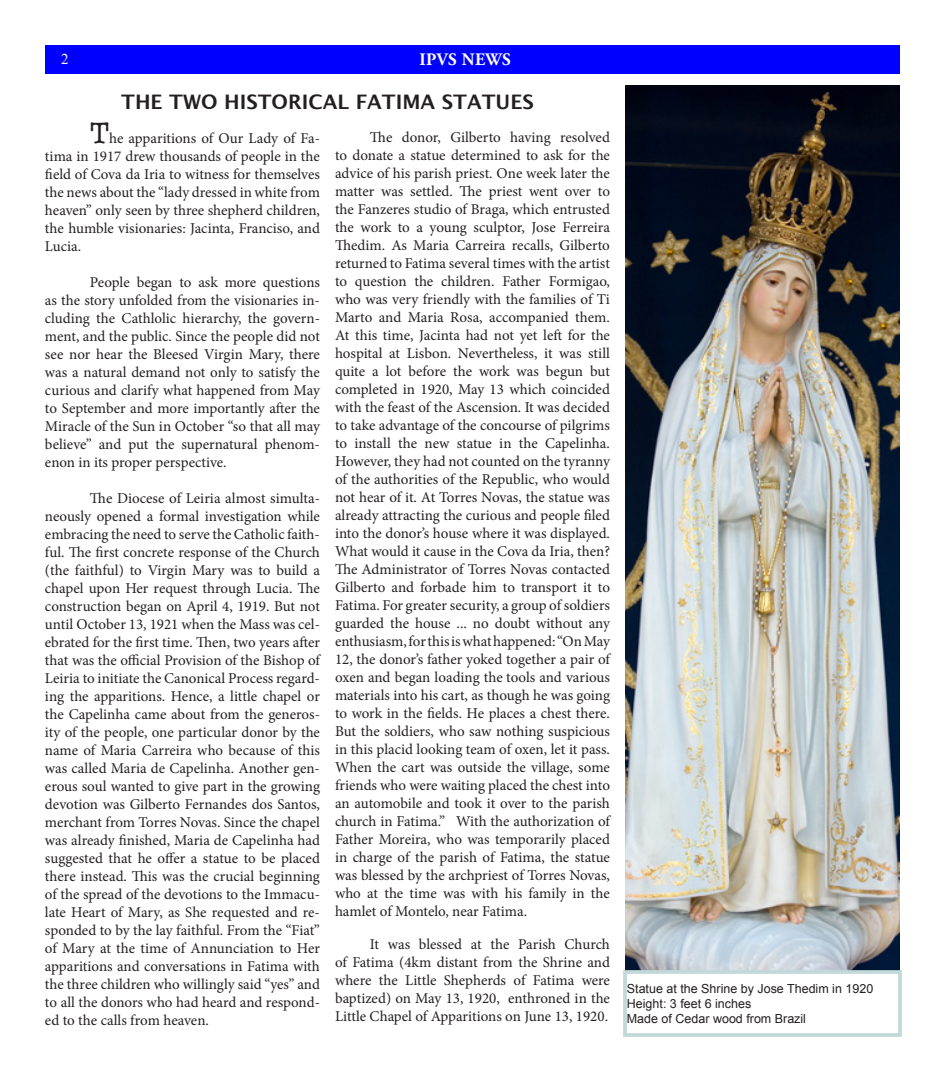
<style>
.page{position:relative;width:945px;height:1080px;background:#fff}
.page>*{position:absolute;margin:0;border:0;box-sizing:border-box;transform-origin:0 0}
.t1{font:700 20px "Lucida Grande";color:#231f20}
.t2{font:700 17.5px "Adobe Garamond Pro";letter-spacing:.025em;color:#fff}
.t3{font:15px/18px "Minion Pro";letter-spacing:-.005em;color:#231f20;text-align:justify}
.t4{font:15px "Times New Roman";color:#fff}
.t5{font:12.5px/15px "Arial";color:#231f20}
.s1{font-family:"American Typewriter";font-size:30px}
</style>
<div class="page">
<div style="left:45px;top:45px;width:855px;height:29px;background:#00f"></div>
<img style="left:625px;top:86px;width:275px;height:884px">
<div style="left:623px;top:970px;width:279px;height:67px;border:4px solid #c1d9d9"></div>
<p class="t4" style="left:61px;top:49px;width:9px">2</p>
<p class="t2" style="left:419px;top:49px;width:93px">IPVS NEWS</p>
<h1 class="t1" style="left:121px;top:86px;width:414px">THE TWO HISTORICAL FATIMA STATUES</h1>
<p class="t3" style="left:335px;top:129px;width:277px;text-indent:35px">The donor, Gilberto having resolved to donate a statue determined to ask for the advice of his parish priest. One week later the matter was settled. The priest went over to the Fanzeres studio of Braga, which entrusted the work to a young sculptor, Jose Ferreira Thedim. As Maria Carreira recalls, Gilberto returned to Fatima several times with the artist to question the children. Father Formigao, who was very friendly with the families of Ti Marto and Maria Rosa, accompanied them.<br>At this time, Jacinta had not yet left for the hospital at Lisbon. Nevertheless, it was still quite a lot before the work was begun but completed in 1920, May 13 which coincided with the feast of the Ascension. It was decided to take advantage of the concourse of pilgrims to install the new statue in the Capelinha.<br>However, they had not counted on the tyranny of the authorities of the Republic, who would not hear of it. At Torres Novas, the statue was already attracting the curious and people filed into the donor’s house where it was displayed.<br>What would it cause in the Cova da Iria, then?<br>The Administrator of Torres Novas contacted Gilberto and forbade him to transport it to Fatima. For greater security, a group of soldiers guarded the house ... no doubt without any enthusiasm, for this is what happened: “On May 12, the donor’s father yoked together a pair of oxen and began loading the tools and various materials into his cart, as though he was going to work in the fields. He places a chest there.<br>But the soldiers, who saw nothing suspicious in this placid looking team of oxen, let it pass.<br>When the cart was outside the village, some friends who were waiting placed the chest into an automobile and took it over to the parish church in Fatima.” With the authorization of Father Moreira, who was temporarily placed in charge of the parish of Fatima, the statue was blessed by the archpriest of Torres Novas, who at the time was with his family in the hamlet of Montelo, near Fatima.</p>
<p class="t3" style="left:335px;top:936px;width:277px;text-indent:35px">It was blessed at the Parish Church of Fatima (4km distant from the Shrine and where the Little Shepherds of Fatima were baptized) on May 13, 1920, enthroned in the Little Chapel of Apparitions on June 13, 1920.</p>
<p class="t3" style="left:45px;top:129px;width:277px;text-indent:45px"><span class="s1">T</span>he apparitions of Our Lady of Fa&shy;tima in 1917 drew thousands of people in the field of Cova da Iria to witness for themselves the news about the “lady dressed in white from heaven” only seen by three shepherd children, the humble visionaries: Jacinta, Franciso, and Lucia.</p>
<p class="t3" style="left:45px;top:273px;width:277px;text-indent:45px">People began to ask more questions as the story unfolded from the visionaries in&shy;cluding the Cathlolic hierarchy, the govern&shy;ment, and the public. Since the people did not see nor hear the Bleesed Virgin Mary, there was a natural demand not only to satisfy the curious and clarify what happened from May to September and more importantly after the Miracle of the Sun in October “so that all may believe” and put the supernatural phenom&shy;enon in its proper perspective.</p>
<p class="t3" style="left:45px;top:489px;width:277px;text-indent:45px">The Diocese of Leiria almost simulta&shy;neously opened a formal investigation while embracing the need to serve the Catholic faith&shy;ful. The first concrete response of the Church (the faithful) to Virgin Mary was to build a chapel upon Her request through Lucia. The construction began on April 4, 1919. But not until October 13, 1921 when the Mass was cel&shy;ebrated for the first time. Then, two years after that was the official Provision of the Bishop of Leiria to initiate the Canonical Process regard&shy;ing the apparitions. Hence, a little chapel or the Capelinha came about from the generos&shy;ity of the people, one particular donor by the name of Maria Carreira who because of this was called Maria de Capelinha. Another gen&shy;erous soul wanted to give part in the growing devotion was Gilberto Fernandes dos Santos, merchant from Torres Novas. Since the chapel was already finished, Maria de Capelinha had suggested that he offer a statue to be placed there instead. This was the crucial beginning of the spread of the devotions to the Immacu&shy;late Heart of Mary, as She requested and re&shy;sponded to by the lay faithful. From the “Fiat” of Mary at the time of Annunciation to Her apparitions and conversations in Fatima with the three children who willingly said “yes” and to all the donors who had heard and respond&shy;ed to the calls from heaven.</p>
<p class="t5" style="left:627px;top:981px;width:248px">Statue at the Shrine by Jose Thedim in 1920<br>Height: 3 feet 6 inches<br>Made of Cedar wood from Brazil</p>
</div>
